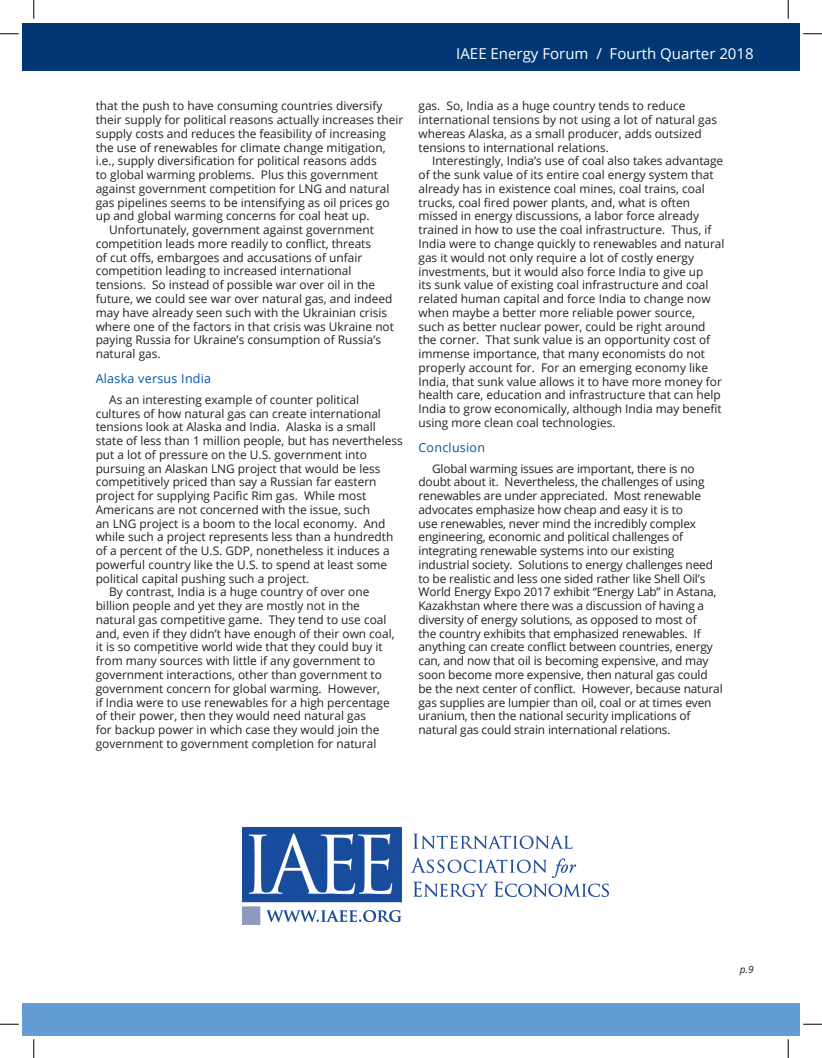
<style>
.page{position:relative;width:822px;height:1058px;background:#fff}
.page>*{position:absolute;margin:0;border:0;box-sizing:border-box;transform-origin:0 0}
.t1{font:15px "Open Sans";color:#fff}
.t2{font:12.5px "Open Sans";letter-spacing:.02em;color:#0155a5}
.t3{font:11.88px/13.8px "Open Sans";color:#231f20}
.t4{font:italic 10px "Open Sans";color:#231f20}
</style>
<div class="page">
<div style="left:22px;top:1002px;width:12px;height:33px;background:#639dd4"></div>
<div style="left:22px;top:23px;width:12px;height:48px;background:#013874"></div>
<div style="left:34px;top:1002px;width:765px;height:33px;background:#639dd4"></div>
<div style="left:34px;top:23px;width:765px;height:48px;background:#013874"></div>
<img style="left:243px;top:828px;width:365px;height:96px">
<svg style="left:0;top:33px;width:19px;height:2px"></svg>
<svg style="left:803px;top:33px;width:18px;height:2px"></svg>
<svg style="left:0;top:1023px;width:19px;height:2px"></svg>
<svg style="left:803px;top:1023px;width:18px;height:2px"></svg>
<svg style="left:33px;top:0;width:2px;height:19px"></svg>
<svg style="left:33px;top:1039px;width:2px;height:19px"></svg>
<svg style="left:787px;top:0;width:1px;height:19px"></svg>
<svg style="left:787px;top:1039px;width:1px;height:19px"></svg>
<p class="t1" style="left:456px;top:43px;width:299px">IAEE Energy Forum / Fourth Quarter 2018</p>
<p class="t3" style="left:96px;top:99px;width:288px">that the push to have consuming countries diversify</p>
<p class="t3" style="left:96px;top:113px;width:309px">their supply for political reasons actually increases their</p>
<p class="t3" style="left:96px;top:126px;width:291px">supply costs and reduces the feasibility of increasing</p>
<p class="t3" style="left:96px;top:140px;width:291px">the use of renewables for climate change mitigation,</p>
<p class="t3" style="left:96px;top:154px;width:282px">i.e., supply diversification for political reasons adds</p>
<p class="t3" style="left:96px;top:168px;width:284px">to global warming problems. Plus this government</p>
<p class="t3" style="left:96px;top:181px;width:295px">against government competition for LNG and natural</p>
<p class="t3" style="left:96px;top:195px;width:295px">gas pipelines seems to be intensifying as oil prices go</p>
<p class="t3" style="left:96px;top:209px;width:275px">up and global warming concerns for coal heat up.</p>
<p class="t3" style="left:109px;top:223px;width:266px">Unfortunately, government against government</p>
<p class="t3" style="left:96px;top:236px;width:277px">competition leads more readily to conflict, threats</p>
<p class="t3" style="left:96px;top:250px;width:268px">of cut offs, embargoes and accusations of unfair</p>
<p class="t3" style="left:96px;top:264px;width:257px">competition leading to increased international</p>
<p class="t3" style="left:96px;top:278px;width:281px">tensions. So instead of possible war over oil in the</p>
<p class="t3" style="left:96px;top:291px;width:298px">future, we could see war over natural gas, and indeed</p>
<p class="t3" style="left:96px;top:305px;width:293px">may have already seen such with the Ukrainian crisis</p>
<p class="t3" style="left:96px;top:319px;width:300px">where one of the factors in that crisis was Ukraine not</p>
<p class="t3" style="left:96px;top:333px;width:287px">paying Russia for Ukraine’s consumption of Russia’s</p>
<p class="t3" style="left:96px;top:346px;width:66px">natural gas.</p>
<p class="t2" style="left:96px;top:370px;width:117px">Alaska versus India</p>
<p class="t3" style="left:109px;top:392px;width:251px">As an interesting example of counter political</p>
<p class="t3" style="left:96px;top:406px;width:287px">cultures of how natural gas can create international</p>
<p class="t3" style="left:96px;top:420px;width:281px">tensions look at Alaska and India. Alaska is a small</p>
<p class="t3" style="left:96px;top:433px;width:308px">state of less than 1 million people, but has nevertheless</p>
<p class="t3" style="left:96px;top:447px;width:272px">put a lot of pressure on the U.S. government into</p>
<p class="t3" style="left:96px;top:461px;width:286px">pursuing an Alaskan LNG project that would be less</p>
<p class="t3" style="left:96px;top:475px;width:282px">competitively priced than say a Russian far eastern</p>
<p class="t3" style="left:96px;top:488px;width:272px">project for supplying Pacific Rim gas. While most</p>
<p class="t3" style="left:96px;top:502px;width:276px">Americans are not concerned with the issue, such</p>
<p class="t3" style="left:96px;top:516px;width:291px">an LNG project is a boom to the local economy. And</p>
<p class="t3" style="left:96px;top:530px;width:299px">while such a project represents less than a hundredth</p>
<p class="t3" style="left:96px;top:543px;width:295px">of a percent of the U.S. GDP, nonetheless it induces a</p>
<p class="t3" style="left:96px;top:557px;width:293px">powerful country like the U.S. to spend at least some</p>
<p class="t3" style="left:96px;top:571px;width:215px">political capital pushing such a project.</p>
<p class="t3" style="left:109px;top:585px;width:261px">By contrast, India is a huge country of over one</p>
<p class="t3" style="left:96px;top:598px;width:266px">billion people and yet they are mostly not in the</p>
<p class="t3" style="left:96px;top:612px;width:292px">natural gas competitive game. They tend to use coal</p>
<p class="t3" style="left:96px;top:626px;width:300px">and, even if they didn’t have enough of their own coal,</p>
<p class="t3" style="left:96px;top:640px;width:288px">it is so competitive world wide that they could buy it</p>
<p class="t3" style="left:96px;top:653px;width:281px">from many sources with little if any government to</p>
<p class="t3" style="left:96px;top:667px;width:288px">government interactions, other than government to</p>
<p class="t3" style="left:96px;top:681px;width:286px">government concern for global warming. However,</p>
<p class="t3" style="left:96px;top:695px;width:295px">if India were to use renewables for a high percentage</p>
<p class="t3" style="left:96px;top:708px;width:272px">of their power, then they would need natural gas</p>
<p class="t3" style="left:96px;top:722px;width:285px">for backup power in which case they would join the</p>
<p class="t3" style="left:96px;top:736px;width:282px">government to government completion for natural</p>
<p class="t3" style="left:418px;top:99px;width:300px">gas. So, India as a huge country tends to reduce international tensions by not using a lot of natural gas whereas Alaska, as a small producer, adds outsized tensions to international relations.</p>
<p class="t3" style="left:418px;top:154px;width:307px;text-indent:14px">Interestingly, India’s use of coal also takes advantage of the sunk value of its entire coal energy system that already has in existence coal mines, coal trains, coal trucks, coal fired power plants, and, what is often missed in energy discussions, a labor force already trained in how to use the coal infrastructure. Thus, if India were to change quickly to renewables and natural gas it would not only require a lot of costly energy investments, but it would also force India to give up<br>its sunk value of existing coal infrastructure and coal related human capital and force India to change now when maybe a better more reliable power source,<br>such as better nuclear power, could be right around the corner. That sunk value is an opportunity cost of immense importance, that many economists do not properly account for. For an emerging economy like India, that sunk value allows it to have more money for health care, education and infrastructure that can help India to grow economically, although India may benefit using more clean coal technologies.</p>
<p class="t2" style="left:418px;top:438px;width:68px">Conclusion</p>
<p class="t3" style="left:418px;top:461px;width:305px;text-indent:14px">Global warming issues are important, there is no doubt about it. Nevertheless, the challenges of using renewables are under appreciated. Most renewable advocates emphasize how cheap and easy it is to<br>use renewables, never mind the incredibly complex engineering, economic and political challenges of integrating renewable systems into our existing industrial society. Solutions to energy challenges need to be realistic and less one sided rather like Shell Oil’s World Energy Expo 2017 exhibit “Energy Lab” in Astana, Kazakhstan where there was a discussion of having a diversity of energy solutions, as opposed to most of<br>the country exhibits that emphasized renewables. If anything can create conflict between countries, energy can, and now that oil is becoming expensive, and may soon become more expensive, then natural gas could be the next center of conflict. However, because natural gas supplies are lumpier than oil, coal or at times even uranium, then the national security implications of natural gas could strain international relations.</p>
<p class="t4" style="left:739px;top:962px;width:15px">p.9</p>
</div>
